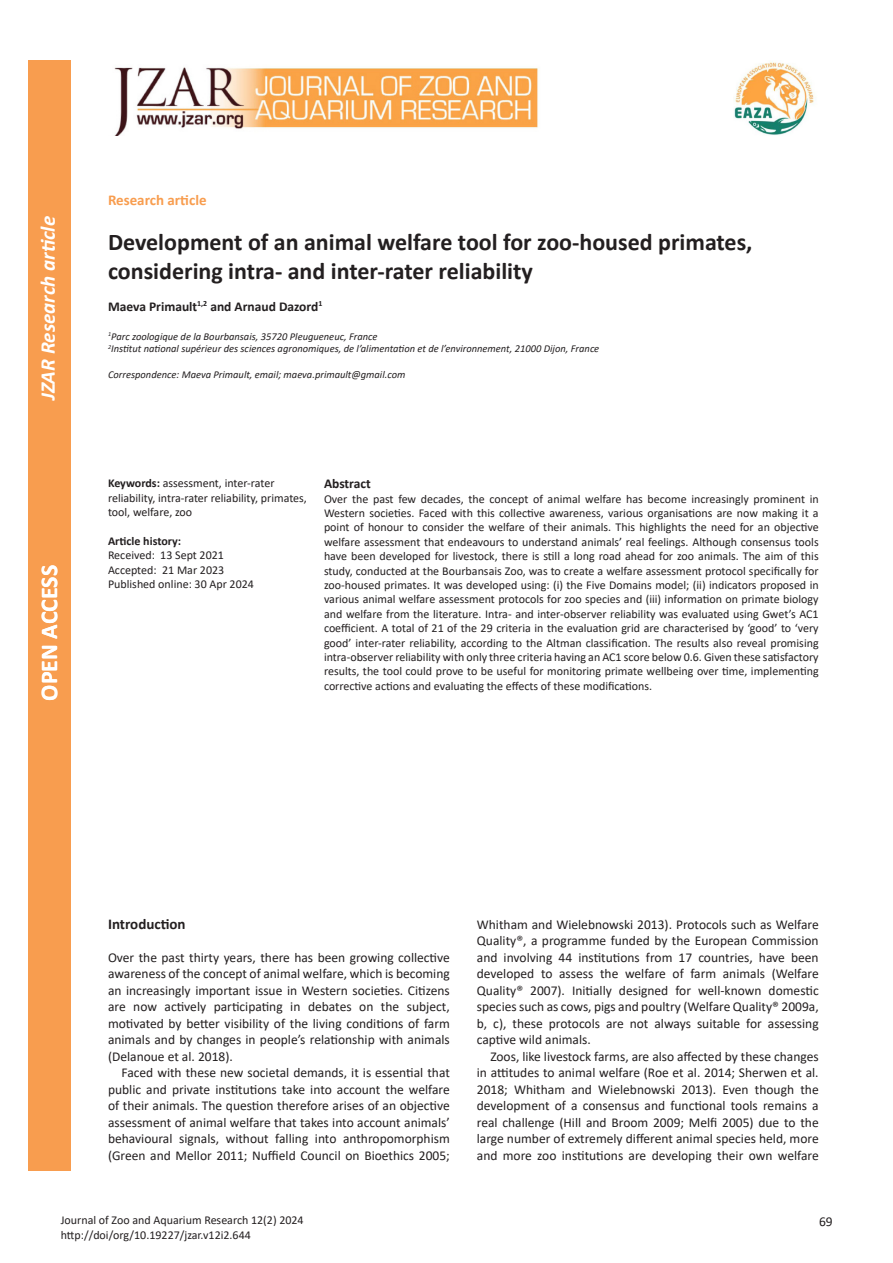
<style>
.page{position:relative;width:893px;height:1263px;background:#fff}
.page>*{position:absolute;margin:0;border:0;box-sizing:border-box;transform-origin:0 0}
.t1{font:700 24px/28.8px "Calibri";color:#231f20}
.Default{font:700 24px "Calibri";color:#fff}
.t2{font:italic 700 21px "Calibri";color:#fff}
.t3{font:700 15px "Calibri";color:#f89d4f}
.Main_heading{font:700 15px "Calibri";color:#231f20}
.Body{font:13.5px/16.5px "Calibri";color:#231f20;text-align:justify}
.Body_para_1{font:13.5px/16.5px "Calibri";color:#231f20;text-align:justify}
.Author_names{font:700 13.5px "Calibri";color:#231f20}
.Default-2{font:700 13.5px "Calibri";color:#231f20}
.Abstract{font:12px/14.4px "Calibri";color:#231f20}
.Key_hist_refs_text{font:12px/14.4px "Calibri";color:#231f20}
.Default-3{font:700 12px "Calibri";color:#231f20}
.Author_affiliation{font:italic 10.5px "Calibri";color:#231f20}
.s1{font-weight:700}
</style>
<div class="page">
<img style="left:734px;top:61px;width:80px;height:74px">
<img style="left:114px;top:67px;width:424px;height:68px">
<div style="left:28px;top:61px;width:42px;height:1110px;background:#f89d4f"></div>
<h2 class="t2" style="left:33px;top:400px;width:186px;rotate:-90deg">JZAR Research article</h2>
<p class="Default" style="left:32px;top:701px;width:137px;rotate:-90deg">OPEN ACCESS</p>
<p class="t3" style="left:108px;top:189px;width:100px">Research article</p>
<p class="t1" style="left:108px;top:227px;width:646px">Development of an animal welfare tool for zoo-housed primates, considering intra- and inter-rater reliability</p>
<p class="Author_names" style="left:108px;top:297px;width:216px">Maeva Primault<sup>1,2</sup> and Arnaud Dazord<sup>1</sup></p>
<p class="Author_affiliation" style="left:108px;top:329px;width:271px"><sup>1</sup>Parc zoologique de la Bourbansais, 35720 Pleugueneuc, France</p>
<p class="Author_affiliation" style="left:108px;top:342px;width:493px"><sup>2</sup>Institut national supérieur des sciences agronomiques, de l’alimentation et de l’environnement, 21000 Dijon, France</p>
<p class="Author_affiliation" style="left:108px;top:367px;width:299px">Correspondence: Maeva Primault, email; maeva.primault@gmail.com</p>
<p class="Key_hist_refs_text" style="left:108px;top:476px;width:200px"><span class="s1">Keywords:</span> assessment, inter-rater reliability, intra-rater reliability, primates, tool, welfare, zoo</p>
<p class="Default-3" style="left:108px;top:532px;width:75px">Article history:</p>
<p class="Key_hist_refs_text" style="left:108px;top:548px;width:117px">Received: 13 Sept 2021</p>
<p class="Key_hist_refs_text" style="left:108px;top:562px;width:118px">Accepted: 21 Mar 2023</p>
<p class="Key_hist_refs_text" style="left:108px;top:576px;width:147px">Published online: 30 Apr 2024</p>
<p class="Default-2" style="left:324px;top:474px;width:48px">Abstract</p>
<p class="Abstract" style="left:324px;top:491px;width:496px;text-align:justify">Over the past few decades, the concept of animal welfare has become increasingly prominent in Western societies. Faced with this collective awareness, various organisations are now making it a point of honour to consider the welfare of their animals. This highlights the need for an objective welfare assessment that endeavours to understand animals’ real feelings. Although consensus tools have been developed for livestock, there is still a long road ahead for zoo animals. The aim of this study, conducted at the Bourbansais Zoo, was to create a welfare assessment protocol specifically for zoo-housed primates. It was developed using: (i) the Five Domains model; (ii) indicators proposed in various animal welfare assessment protocols for zoo species and (iii) information on primate biology and welfare from the literature. Intra- and inter-observer reliability was evaluated using Gwet’s AC1 coefficient. A total of 21 of the 29 criteria in the evaluation grid are characterised by ‘good’ to ‘very good’ inter-rater reliability, according to the Altman classification. The results also reveal promising intra-observer reliability with only three criteria having an AC1 score below 0.6. Given these satisfactory results, the tool could prove to be useful for monitoring primate wellbeing over time, implementing corrective actions and evaluating the effects of these modifications.</p>
<p class="Main_heading" style="left:108px;top:913px;width:79px">Introduction</p>
<p class="Body_para_1" style="left:108px;top:948px;width:343px">Over the past thirty years, there has been growing collective awareness of the concept of animal welfare, which is becoming an increasingly important issue in Western societies. Citizens are now actively participating in debates on the subject, motivated by better visibility of the living conditions of farm animals and by changes in people’s relationship with animals (Delanoue et al. 2018).</p>
<p class="Body" style="left:108px;top:1064px;width:343px;text-indent:14px">Faced with these new societal demands, it is essential that public and private institutions take into account the welfare of their animals. The question therefore arises of an objective assessment of animal welfare that takes into account animals’ behavioural signals, without falling into anthropomorphism (Green and Mellor 2011; Nuffield Council on Bioethics 2005;</p>
<p class="Body" style="left:477px;top:915px;width:343px">Whitham and Wielebnowski 2013). Protocols such as Welfare Quality®, a programme funded by the European Commission and involving 44 institutions from 17 countries, have been developed to assess the welfare of farm animals (Welfare Quality® 2007). Initially designed for well-known domestic species such as cows, pigs and poultry (Welfare Quality® 2009a, b, c), these protocols are not always suitable for assessing captive wild animals.</p>
<p class="Body" style="left:477px;top:1047px;width:343px;text-indent:14px">Zoos, like livestock farms, are also affected by these changes in attitudes to animal welfare (Roe et al. 2014; Sherwen et al.<br>2018; Whitham and Wielebnowski 2013). Even though the development of a consensus and functional tools remains a real challenge (Hill and Broom 2009; Melfi 2005) due to the large number of extremely different animal species held, more and more zoo institutions are developing their own welfare</p>
<p class="Abstract" style="left:61px;top:1213px;width:244px">Journal of Zoo and Aquarium Research 12(2) 2024 http://doi/org/10.19227/jzar.v12i2.644</p>
<p class="Body" style="left:819px;top:1212px;width:15px">69</p>
</div>
